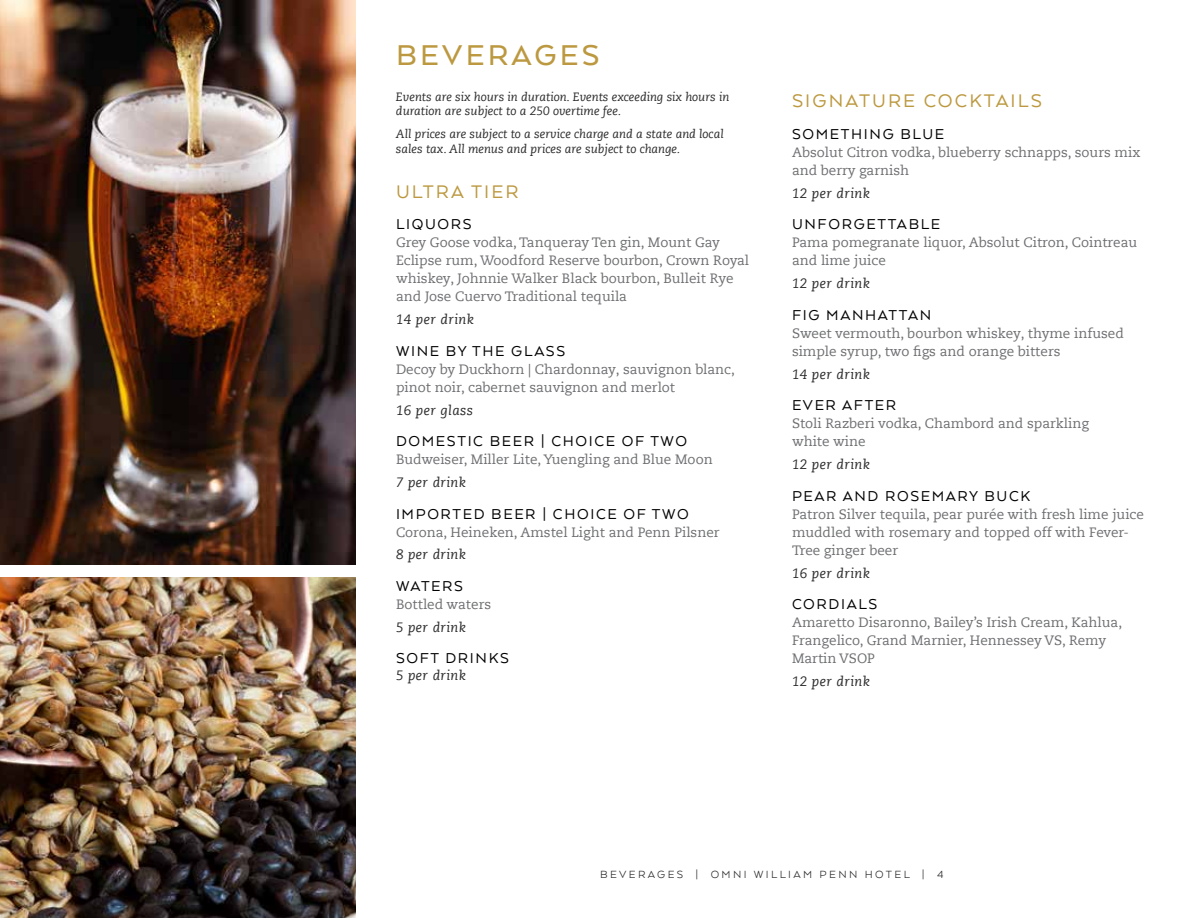
<style>
.page{position:relative;width:1188px;height:918px;background:#fff}
.page>*{position:absolute;margin:0;border:0;box-sizing:border-box;transform-origin:0 0}
.t1{font:500 33px "Arquitecta";letter-spacing:.1em;color:#bc9940}
.t2{font:21px "Arquitecta";letter-spacing:.1em;color:#bc9940}
.t3{font:16.5px "Arquitecta";letter-spacing:.1em;color:#000}
.t4{font:13.5px/18px "Caecilia Com 55 Roman";color:#6d6e71}
.t5{font:italic 13.5px "Caecilia Com 56";letter-spacing:.03em;color:#292829}
.t6{font:italic 12px/14.4px "Caecilia Com 56";color:#292829}
.t7{font:12px "Arquitecta";letter-spacing:.2em;color:#292829}
</style>
<div class="page">
<img style="left:0;top:0;width:356px;height:565px">
<img style="left:0;top:578px;width:356px;height:340px">
<h1 class="t1" style="left:396px;top:35px;width:205px">BEVERAGES</h1>
<p class="t6" style="left:396px;top:89px;width:335px">Events are six hours in duration. Events exceeding six hours in duration are subject to a 250 overtime fee.</p>
<p class="t6" style="left:396px;top:127px;width:329px">All prices are subject to a service charge and a state and local sales tax. All menus and prices are subject to change.</p>
<h2 class="t2" style="left:396px;top:178px;width:124px">ULTRA TIER</h2>
<p class="t3" style="left:396px;top:214px;width:77px">LIQUORS</p>
<p class="t4" style="left:396px;top:233px;width:355px">Grey Goose vodka, Tanqueray Ten gin, Mount Gay Eclipse rum, Woodford Reserve bourbon, Crown Royal whiskey, Johnnie Walker Black bourbon, Bulleit Rye and Jose Cuervo Traditional tequila</p>
<p class="t5" style="left:396px;top:311px;width:79px">14 per drink</p>
<p class="t3" style="left:396px;top:340px;width:171px">WINE BY THE GLASS</p>
<p class="t4" style="left:396px;top:360px;width:340px">Decoy by Duckhorn | Chardonnay, sauvignon blanc, pinot noir, cabernet sauvignon and merlot</p>
<p class="t5" style="left:396px;top:401px;width:79px">16 per glass</p>
<p class="t3" style="left:396px;top:431px;width:293px">DOMESTIC BEER | CHOICE OF TWO</p>
<p class="t4" style="left:396px;top:450px;width:318px">Budweiser, Miller Lite, Yuengling and Blue Moon</p>
<p class="t5" style="left:396px;top:474px;width:72px">7 per drink</p>
<p class="t3" style="left:396px;top:503px;width:294px">IMPORTED BEER | CHOICE OF TWO</p>
<p class="t4" style="left:396px;top:523px;width:325px">Corona, Heineken, Amstel Light and Penn Pilsner</p>
<p class="t5" style="left:396px;top:546px;width:72px">8 per drink</p>
<p class="t3" style="left:396px;top:576px;width:69px">WATERS</p>
<p class="t4" style="left:396px;top:595px;width:97px">Bottled waters</p>
<p class="t5" style="left:396px;top:619px;width:72px">5 per drink</p>
<p class="t3" style="left:396px;top:648px;width:114px">SOFT DRINKS</p>
<p class="t5" style="left:396px;top:666px;width:72px">5 per drink</p>
<h2 class="t2" style="left:792px;top:88px;width:251px">SIGNATURE COCKTAILS</h2>
<p class="t3" style="left:792px;top:124px;width:154px">SOMETHING BLUE</p>
<p class="t4" style="left:792px;top:143px;width:350px">Absolut Citron vodka, blueberry schnapps, sours mix and berry garnish</p>
<p class="t5" style="left:792px;top:184px;width:79px">12 per drink</p>
<p class="t3" style="left:792px;top:214px;width:150px">UNFORGETTABLE</p>
<p class="t4" style="left:792px;top:233px;width:347px">Pama pomegranate liquor, Absolut Citron, Cointreau and lime juice</p>
<p class="t5" style="left:792px;top:275px;width:79px">12 per drink</p>
<p class="t3" style="left:792px;top:305px;width:141px">FIG MANHATTAN</p>
<p class="t4" style="left:792px;top:324px;width:333px">Sweet vermouth, bourbon whiskey, thyme infused simple syrup, two figs and orange bitters</p>
<p class="t5" style="left:792px;top:365px;width:79px">14 per drink</p>
<p class="t3" style="left:792px;top:395px;width:106px">EVER AFTER</p>
<p class="t4" style="left:792px;top:414px;width:298px">Stoli Razberi vodka, Chambord and sparkling white wine</p>
<p class="t5" style="left:792px;top:456px;width:79px">12 per drink</p>
<p class="t3" style="left:792px;top:485px;width:240px">PEAR AND ROSEMARY BUCK</p>
<p class="t4" style="left:792px;top:505px;width:354px">Patron Silver tequila, pear purée with fresh lime juice muddled with rosemary and topped off with Fever-<br>Tree ginger beer</p>
<p class="t5" style="left:792px;top:564px;width:79px">16 per drink</p>
<p class="t3" style="left:792px;top:594px;width:87px">CORDIALS</p>
<p class="t4" style="left:792px;top:613px;width:332px">Amaretto Disaronno, Bailey’s Irish Cream, Kahlua,<br>Frangelico, Grand Marnier, Hennessey VS, Remy<br>Martin VSOP</p>
<p class="t5" style="left:792px;top:673px;width:79px">12 per drink</p>
<p class="t7" style="left:600px;top:866px;width:20px">BEVERAGES</p>
<p class="t7" style="left:696px;top:866px;width:249px">| OMNI WILLIAM PENN HOTEL | 4</p>
</div>
